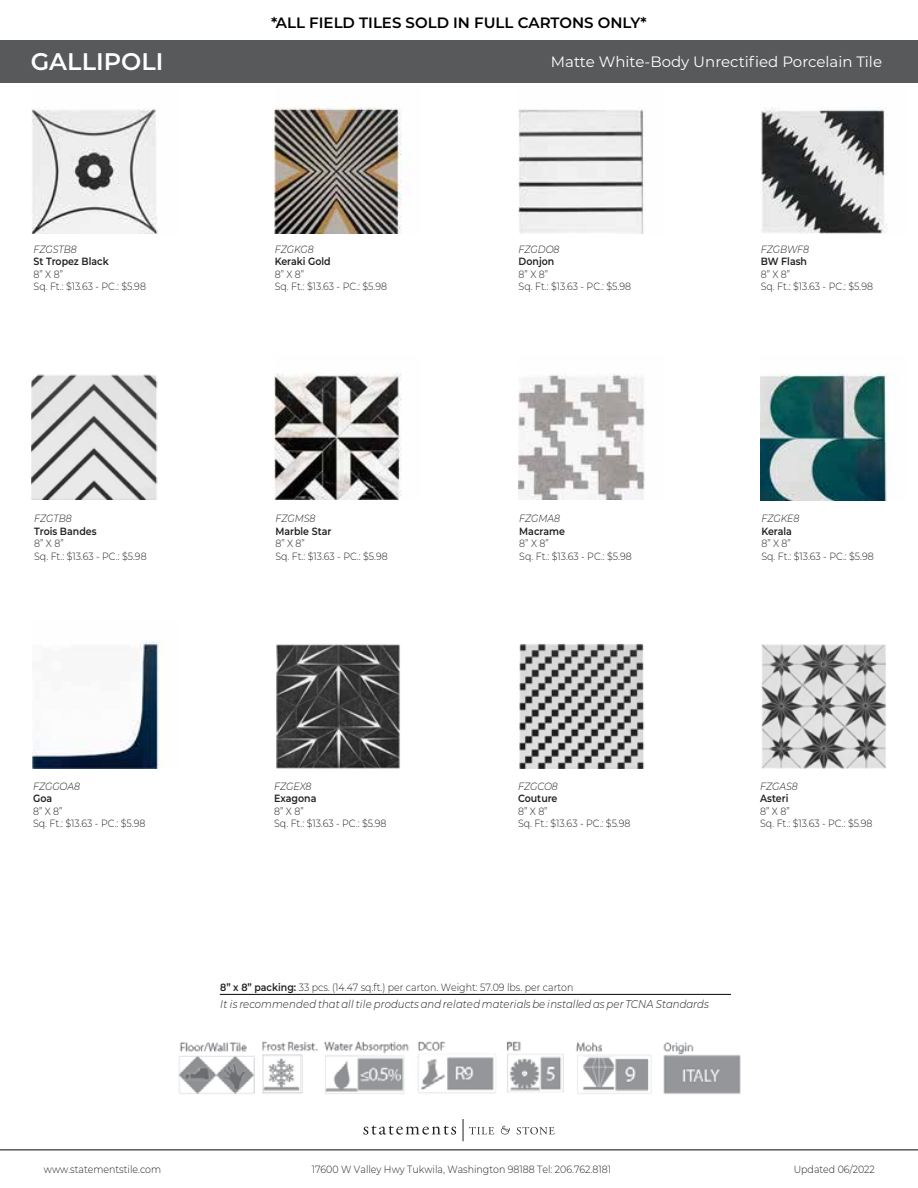
<style>
.page{position:relative;width:918px;height:1188px;background:#fff}
.page>*{position:absolute;margin:0;border:0;box-sizing:border-box;transform-origin:0 0}
.t1{font:600 24px "Montserrat";color:#fff}
.t2{font:15px "Montserrat";color:#fff}
.t3{font:600 15px "Montserrat";color:#000}
.t4{font:italic 300 11.25px "Montserrat";letter-spacing:.005em;color:#231f20;scale:.9 1}
.t5{font:300 10.5px/12.6px "Montserrat";color:#231f20;scale:.9 1}
.t6{font:600 10.5px "Montserrat";color:#231f20;scale:.9 1}
.t7{font:italic 300 10.5px "Montserrat";color:#231f20;scale:.9 1}
.s1{font-weight:600}
</style>
<div class="page">
<div style="left:0;top:40px;width:918px;height:43px;background:#58595b"></div>
<hr style="left:0;top:1149px;width:918px;height:2px;background:#58595b">
<svg style="left:363px;top:1126px;width:93px;height:9px"></svg>
<svg style="left:501px;top:1126px;width:9px;height:8px"></svg>
<svg style="left:517px;top:1127px;width:38px;height:7px"></svg>
<svg style="left:463px;top:1119px;width:31px;height:22px"></svg>
<hr style="left:220px;top:994px;width:511px;height:1px;background:#221f1f">
<img style="left:32px;top:109px;width:126px;height:124px">
<img style="left:275px;top:107px;width:127px;height:126px">
<img style="left:519px;top:109px;width:125px;height:124px">
<img style="left:761px;top:107px;width:126px;height:127px">
<img style="left:32px;top:374px;width:126px;height:126px">
<img style="left:275px;top:373px;width:127px;height:127px">
<img style="left:519px;top:374px;width:126px;height:126px">
<img style="left:761px;top:373px;width:127px;height:127px">
<img style="left:33px;top:641px;width:129px;height:127px">
<img style="left:276px;top:644px;width:124px;height:124px">
<img style="left:519px;top:644px;width:126px;height:124px">
<img style="left:762px;top:644px;width:124px;height:124px">
<img style="left:178px;top:1041px;width:563px;height:53px">
<h2 class="t3" style="left:271px;top:12px;width:377px">*ALL FIELD TILES SOLD IN FULL CARTONS ONLY*</h2>
<h1 class="t1" style="left:31px;top:44px;width:134px">GALLIPOLI</h1>
<h2 class="t2" style="left:551px;top:51px;width:333px">Matte White-Body Unrectified Porcelain Tile</h2>
<p class="t7" style="left:34px;top:242px;width:50px">FZGSTB8</p>
<p class="t6" style="left:34px;top:254px;width:85px">St Tropez Black</p>
<p class="t5" style="left:34px;top:267px;width:126px">8” X 8”<br>Sq. Ft.: $13.63 - PC.: $5.98</p>
<p class="t7" style="left:275px;top:242px;width:45px">FZGKG8</p>
<p class="t6" style="left:275px;top:254px;width:64px">Keraki Gold</p>
<p class="t5" style="left:275px;top:268px;width:126px">8” X 8”<br>Sq. Ft.: $13.63 - PC.: $5.98</p>
<p class="t7" style="left:519px;top:242px;width:47px">FZGDO8</p>
<p class="t6" style="left:519px;top:254px;width:41px">Donjon</p>
<p class="t5" style="left:519px;top:268px;width:126px">8” X 8”<br>Sq. Ft.: $13.63 - PC.: $5.98</p>
<p class="t7" style="left:761px;top:242px;width:55px">FZGBWF8</p>
<p class="t6" style="left:761px;top:254px;width:53px">BW Flash</p>
<p class="t5" style="left:761px;top:268px;width:126px">8” X 8”<br>Sq. Ft.: $13.63 - PC.: $5.98</p>
<p class="t7" style="left:34px;top:511px;width:43px">FZGTB8</p>
<p class="t6" style="left:34px;top:524px;width:71px">Trois Bandes</p>
<p class="t5" style="left:34px;top:537px;width:126px">8” X 8”<br>Sq. Ft.: $13.63 - PC.: $5.98</p>
<p class="t7" style="left:275px;top:511px;width:46px">FZGMS8</p>
<p class="t6" style="left:275px;top:524px;width:64px">Marble Star</p>
<p class="t5" style="left:275px;top:537px;width:126px">8” X 8”<br>Sq. Ft.: $13.63 - PC.: $5.98</p>
<p class="t7" style="left:519px;top:511px;width:47px">FZGMA8</p>
<p class="t6" style="left:519px;top:524px;width:52px">Macrame</p>
<p class="t5" style="left:519px;top:537px;width:126px">8” X 8”<br>Sq. Ft.: $13.63 - PC.: $5.98</p>
<p class="t7" style="left:761px;top:511px;width:44px">FZGKE8</p>
<p class="t6" style="left:761px;top:524px;width:36px">Kerala</p>
<p class="t5" style="left:761px;top:537px;width:126px">8” X 8”<br>Sq. Ft.: $13.63 - PC.: $5.98</p>
<p class="t7" style="left:33px;top:779px;width:54px">FZGGOA8</p>
<p class="t6" style="left:33px;top:791px;width:23px">Goa</p>
<p class="t5" style="left:33px;top:804px;width:126px">8” X 8”<br>Sq. Ft.: $13.63 - PC.: $5.98</p>
<p class="t7" style="left:274px;top:779px;width:43px">FZGEX8</p>
<p class="t6" style="left:274px;top:791px;width:48px">Exagona</p>
<p class="t5" style="left:274px;top:805px;width:126px">8” X 8”<br>Sq. Ft.: $13.63 - PC.: $5.98</p>
<p class="t7" style="left:518px;top:779px;width:46px">FZGCO8</p>
<p class="t6" style="left:518px;top:791px;width:45px">Couture</p>
<p class="t5" style="left:518px;top:805px;width:126px">8” X 8”<br>Sq. Ft.: $13.63 - PC.: $5.98</p>
<p class="t7" style="left:760px;top:779px;width:43px">FZGAS8</p>
<p class="t6" style="left:760px;top:791px;width:33px">Asteri</p>
<p class="t5" style="left:760px;top:805px;width:126px">8” X 8”<br>Sq. Ft.: $13.63 - PC.: $5.98</p>
<p class="t5" style="left:220px;top:980px;width:394px"><span class="s1">8” x 8” packing:</span> 33 pcs. (14.47 sq.ft.) per carton. Weight: 57.09 lbs. per carton</p>
<p class="t4" style="left:220px;top:996px;width:544px">It is recommended that all tile products and related materials be installed as per TCNA Standards</p>
<p class="t5" style="left:44px;top:1162px;width:132px">www.statementstile.com</p>
<p class="t5" style="left:312px;top:1163px;width:334px">17600 W Valley Hwy Tukwila, Washington 98188 Tel: 206.762.8181</p>
<p class="t5" style="left:794px;top:1162px;width:92px">Updated 06/2022</p>
</div>
